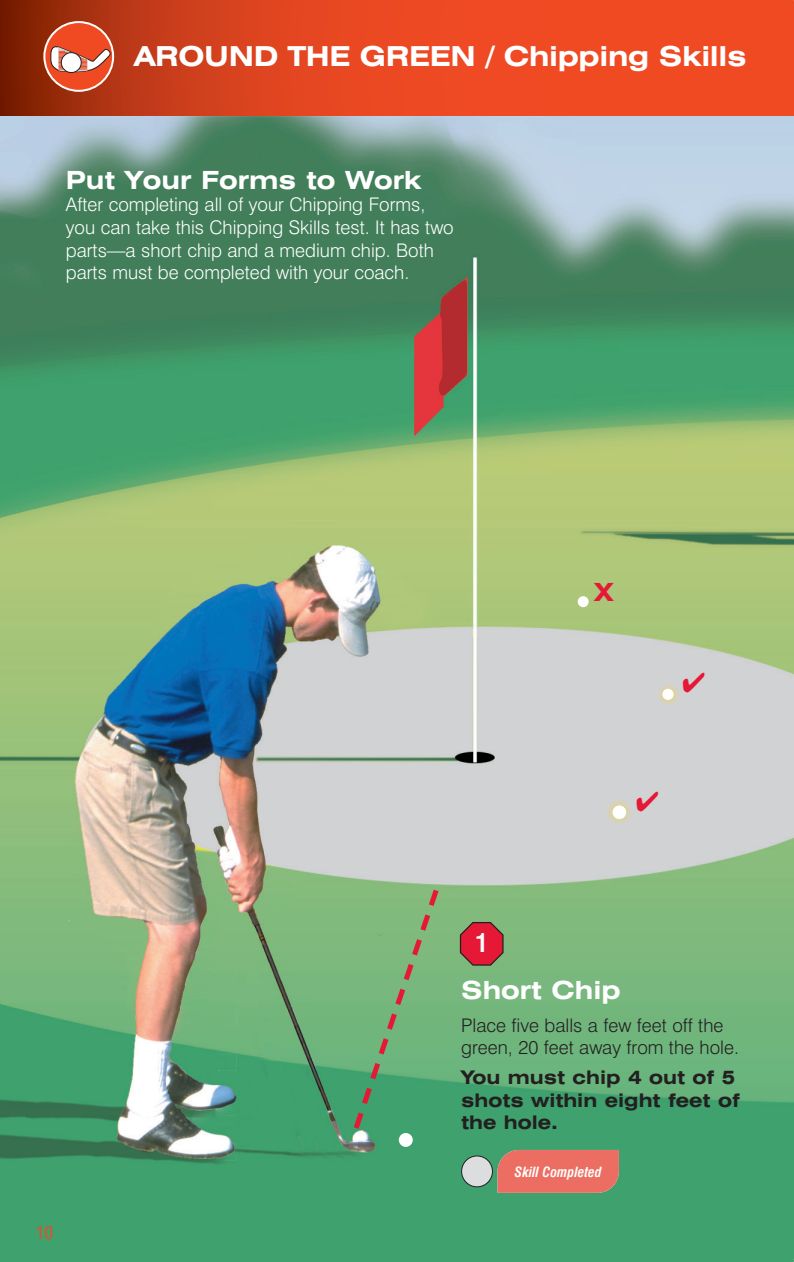
<style>
.page{position:relative;width:794px;height:1262px;background:#fff}
.page>*{position:absolute;margin:0;border:0;box-sizing:border-box;transform-origin:0 0}
.t1{font:700 expanded 27.5px "Swiss 721 BT";letter-spacing:-.01em;color:#fff}
.t2{font:700 expanded 25px "Swiss 721 BT";color:#fff}
.t3{font:700 expanded 25px "Swiss 721 BT";color:#e51836}
.t4{font:700 condensed 25px "Swiss 721 BT";color:#fff}
.t5{font:300 18.75px/22.5px "Swiss 721 BT";color:#fff}
.t6{font:300 18.75px/22.5px "Swiss 721 BT";color:#231f20}
.t7{font:700 expanded 18.75px/22.5px "Swiss 721 BT";color:#231f20}
.t8{font:condensed 17.5px "Swiss 721 BT";color:#f04a23}
.t9{font:italic 700 condensed 13.75px "Swiss 721 BT";color:#fefcfa}
</style>
<div class="page">
<svg style="left:0;top:0;width:794px;height:116px;background:#dc431e"></svg>
<img style="left:0;top:116px;width:794px;height:1145px">
<svg style="left:350px;top:883px;width:92px;height:251px;background:#6fad76"></svg>
<div style="left:44px;top:22px;width:69px;height:69px;background:#f04a23;border-radius:50%"></div>
<div style="left:43px;top:21px;width:71px;height:71px;border:2px solid #fff;border-radius:50%"></div>
<svg style="left:50px;top:45px;width:60px;height:27px"></svg>
<div style="left:61px;top:53px;width:20px;height:20px;background:#fff;border-radius:50%"></div>
<div style="left:61px;top:52px;width:20px;height:21px;border:1px solid #231f20;border-radius:50%"></div>
<div style="left:577px;top:596px;width:11px;height:11px;background:#fff;border-radius:50%"></div>
<img style="left:655px;top:681px;width:25px;height:25px">
<div style="left:662px;top:688px;width:11px;height:11px;background:#fff;border-radius:50%"></div>
<img style="left:605px;top:798px;width:28px;height:27px">
<div style="left:612px;top:805px;width:14px;height:14px;background:#fff;border-radius:50%"></div>
<svg style="left:459px;top:920px;width:45px;height:46px;background:#bc3e44"></svg>
<svg style="left:497px;top:1149px;width:122px;height:43px;background:#de7162"></svg>
<div style="left:515px;top:1165px;width:87px;height:14px;background:#ec6d61"></div>
<div style="left:461px;top:1155px;width:31px;height:31px;background:#dcdddf;border-radius:50%"></div>
<div style="left:461px;top:1155px;width:32px;height:31px;border:1px solid #231f20;border-radius:50%"></div>
<div style="left:399px;top:1132px;width:14px;height:14px;background:#fff;border-radius:50%"></div>
<svg style="left:683px;top:672px;width:21px;height:20px"></svg>
<svg style="left:636px;top:790px;width:22px;height:20px"></svg>
<h1 class="t1" style="left:134px;top:39px;width:614px">AROUND THE GREEN / Chipping Skills</h1>
<h2 class="t2" style="left:66px;top:165px;width:357px">Put Your Forms to Work</h2>
<p class="t5" style="left:66px;top:193px;width:389px">After completing all of your Chipping Forms, you can take this Chipping Skills test. It has two parts—a short chip and a medium chip. Both parts must be completed with your coach.</p>
<h2 class="t3" style="left:594px;top:577px;width:20px">X</h2>
<p class="t8" style="left:36px;top:1222px;width:19px">10</p>
<h2 class="t4" style="left:475px;top:928px;width:14px">1</h2>
<h2 class="t2" style="left:461px;top:974px;width:161px">Short Chip</h2>
<p class="t6" style="left:461px;top:1013px;width:279px">Place five balls a few feet off the green, 20 feet away from the hole.</p>
<p class="t7" style="left:461px;top:1065px;width:280px">You must chip 4 out of 5 shots within eight feet of the hole.</p>
<p class="t9" style="left:514px;top:1163px;width:89px">Skill Completed</p>
</div>
